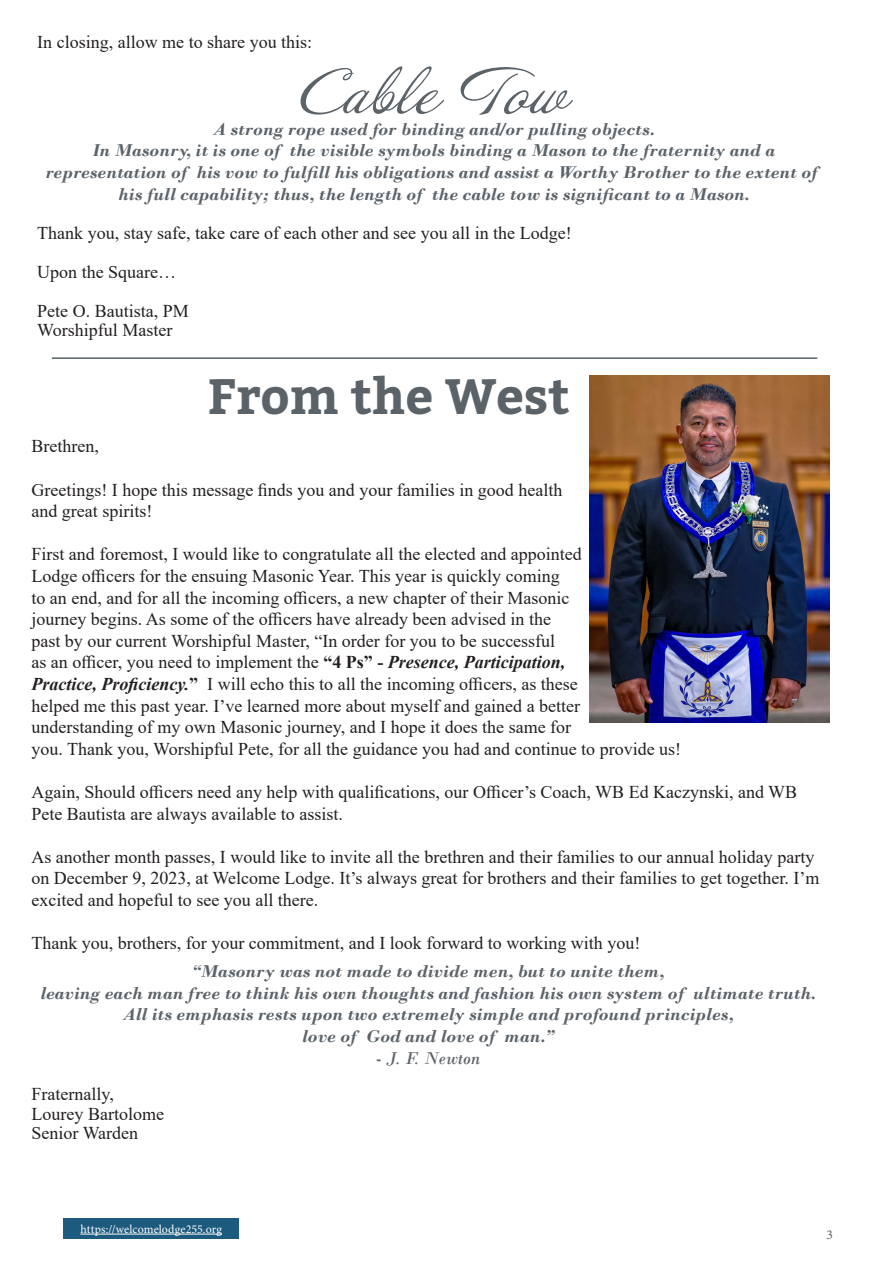
<style>
.page{position:relative;width:893px;height:1263px;background:#fff}
.page>*{position:absolute;margin:0;border:0;box-sizing:border-box;transform-origin:0 0}
.t1{font:57px "Annabelle JF";color:#5b6369}
.t2{font:700 49.5px "Bitter";color:#5b6369}
.t3{font:18px/21.6px "Times New Roman";color:#231f20}
.t4{font:italic 700 18px/21.6px "Bodoni";color:#5b6369;text-align:center}
.t5{font:italic 18px "Bodoni";color:#5b6369}
.t6{font:13.5px "Minion Pro";color:#5b6369}
.t7{font:12px "Minion Pro";letter-spacing:.01em;color:#fff}
.s1{font-weight:700}
.s2{font-weight:700;font-style:italic}
</style>
<div class="page">
<div style="left:63px;top:1218px;width:176px;height:21px;background:#1c5a7e"></div>
<hr style="left:80px;top:1234px;width:142px;height:1px;background:#fff">
<hr style="left:52px;top:357px;width:765px;height:2px;background:#5b6369">
<img style="left:590px;top:375px;width:239px;height:348px">
<p class="t3" style="left:37px;top:31px;width:276px">In closing, allow me to share you this:</p>
<h1 class="t1" style="left:300px;top:56px;width:269px">Cable Tow</h1>
<p class="t4" style="left:46px;top:118px;width:774px">A strong rope used for binding and/or pulling objects.<br>In Masonry, it is one of the visible symbols binding a Mason to the fraternity and a representation of his vow to fulfill his obligations and assist a Worthy Brother to the extent of his full capability; thus, the length of the cable tow is significant to a Mason.</p>
<p class="t3" style="left:37px;top:212px;width:536px;line-height:39px">Thank you, stay safe, take care of each other and see you all in the Lodge!<br>Upon the Square…<br>Pete O. Bautista, PM</p>
<p class="t3" style="left:37px;top:319px;width:137px">Worshipful Master</p>
<h2 class="t2" style="left:207px;top:364px;width:364px">From the West</h2>
<p class="t3" style="left:31px;top:435px;width:69px">Brethren,</p>
<p class="t3" style="left:31px;top:478px;width:532px">Greetings! I hope this message finds you and your families in good health and great spirits!</p>
<p class="t3" style="left:31px;top:543px;width:651px">First and foremost, I would like to congratulate all the elected and appointed<br>Lodge officers for the ensuing Masonic Year. This year is quickly coming<br>to an end, and for all the incoming officers, a new chapter of their Masonic<br>journey begins. As some of the officers have already been advised in the<br>past by our current Worshipful Master, “In order for you to be successful<br>as an officer, you need to implement the <span class="s1">“4 Ps” -</span> <span class="s2">Presence, Participation,<br>Practice, Proficiency.</span><span class="s1">”</span> I will echo this to all the incoming officers, as these<br>helped me this past year. I’ve learned more about myself and gained a better understanding of my own Masonic journey, and I hope it does the same for<br>you. Thank you, Worshipful Pete, for all the guidance you had and continue to provide us!</p>
<p class="t3" style="left:31px;top:781px;width:767px">Again, Should officers need any help with qualifications, our Officer’s Coach, WB Ed Kaczynski, and WB<br>Pete Bautista are always available to assist.</p>
<p class="t3" style="left:31px;top:845px;width:789px">As another month passes, I would like to invite all the brethren and their families to our annual holiday party on December 9, 2023, at Welcome Lodge. It’s always great for brothers and their families to get together. I’m excited and hopeful to see you all there.</p>
<p class="t3" style="left:31px;top:932px;width:610px">Thank you, brothers, for your commitment, and I look forward to working with you!</p>
<p class="t4" style="left:40px;top:960px;width:777px">“Masonry was not made to divide men, but to unite them,<br>leaving each man free to think his own thoughts and fashion his own system of ultimate truth.<br>All its emphasis rests upon two extremely simple and profound principles,<br>love of God and love of man.”</p>
<p class="t5" style="left:376px;top:1047px;width:106px">- J. F. Newton</p>
<p class="t3" style="left:32px;top:1083px;width:134px;line-height:19.8px">Fraternally,<br>Lourey Bartolome<br>Senior Warden</p>
<p class="t7" style="left:80px;top:1221px;width:143px">https://welcomelodge255.org</p>
<p class="t6" style="left:826px;top:1225px;width:8px">3</p>
</div>
